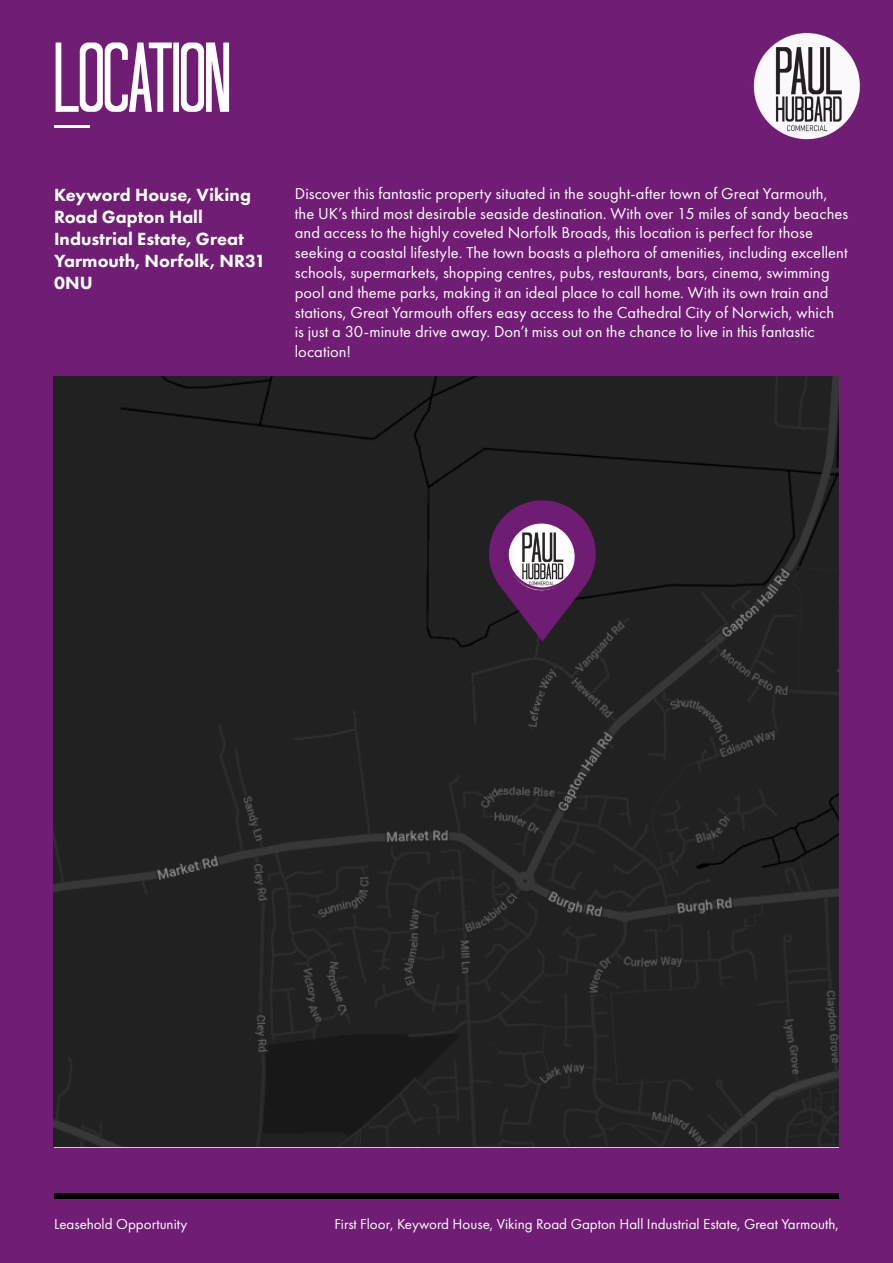
<style>
.page{position:relative;width:893px;height:1263px;background:#711d75}
.page>*{position:absolute;margin:0;border:0;box-sizing:border-box;transform-origin:0 0}
.t1{font:condensed 99px "Tall Dark And Handsome";letter-spacing:-.01em;color:#fff}
.t2{font:800 18.3px/21.9px "Futura PT";letter-spacing:.005em;color:#fff}
.t3{font:16.5px/19.8px "Futura PT";letter-spacing:.005em;color:#fff}
.t4{font:15px "Futura PT";color:#fff}
</style>
<div class="page">
<hr style="left:54px;top:125px;width:36px;height:3px;background:#fff">
<div style="left:54px;top:1193px;width:785px;height:6px;background:#000001"></div>
<img style="left:754px;top:33px;width:106px;height:106px">
<div style="left:749px;top:27px;width:116px;height:117px;border:4px solid #711d75;border-radius:50%"></div>
<img style="left:54px;top:377px;width:784px;height:769px">
<svg style="left:485px;top:500px;width:114px;height:141px"></svg>
<img style="left:505px;top:520px;width:74px;height:70px">
<div style="left:506px;top:517px;width:73px;height:73px;border:3px solid #711d75;border-radius:50%"></div>
<p class="t1" style="left:54px;top:20px;width:178px">LOCATION</p>
<p class="t2" style="left:54px;top:184px;width:213px">Keyword House, Viking<br>Road Gapton Hall<br>Industrial Estate, Great<br>Yarmouth, Norfolk, NR31<br>0NU</p>
<p class="t3" style="left:295px;top:183px;width:555px">Discover this fantastic property situated in the sought-after town of Great Yarmouth, the UK’s third most desirable seaside destination. With over 15 miles of sandy beaches and access to the highly coveted Norfolk Broads, this location is perfect for those seeking a coastal lifestyle. The town boasts a plethora of amenities, including excellent schools, supermarkets, shopping centres, pubs, restaurants, bars, cinema, swimming pool and theme parks, making it an ideal place to call home. With its own train and stations, Great Yarmouth offers easy access to the Cathedral City of Norwich, which<br>is just a 30-minute drive away. Don’t miss out on the chance to live in this fantastic location!</p>
<p class="t4" style="left:54px;top:1215px;width:135px">Leasehold Opportunity</p>
<p class="t4" style="left:334px;top:1215px;width:506px">First Floor, Keyword House, Viking Road Gapton Hall Industrial Estate, Great Yarmouth,</p>
</div>
